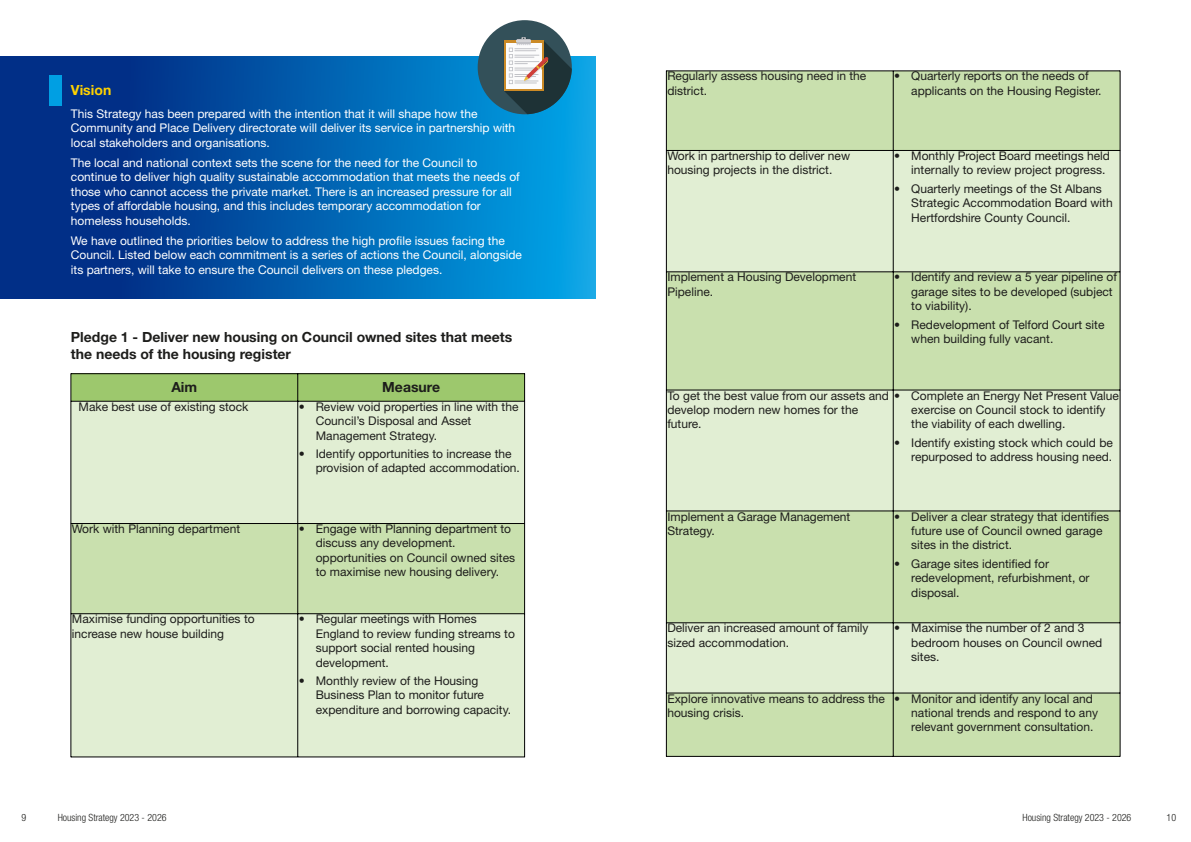
<style>
.page{position:relative;width:1191px;height:842px;background:#fff}
.page>*{position:absolute;margin:0;border:0;box-sizing:border-box;transform-origin:0 0}
.t1{font:700 14px/16.8px "Helvetica Neue LT Std";color:#1d1d1b}
.t2{font:700 14px "Helvetica Neue LT Std";color:#ffd200}
.t3{font:12px/14.4px "Helvetica Neue LT Std";color:#1d1d1b}
.t4{font:12px/14.4px "Helvetica Neue LT Std";color:#fff}
.t5{font:300 condensed 10px "Helvetica Neue LT Std";color:#1d1d1b}
</style>
<div class="page">
<div style="left:667px;top:72px;width:452px;height:684px;background:#c9e0ae"></div>
<svg style="left:667px;top:151px;width:452px;height:542px;background:#d5e6c2"></svg>
<hr style="left:666px;top:71px;width:1px;height:686px;background:#000">
<hr style="left:1119px;top:71px;width:1px;height:686px;background:#000">
<hr style="left:893px;top:71px;width:1px;height:685px;background:#000">
<hr style="left:666px;top:71px;width:454px;height:1px;background:#000">
<hr style="left:666px;top:150px;width:454px;height:1px;background:#000">
<hr style="left:666px;top:272px;width:454px;height:1px;background:#000">
<hr style="left:666px;top:390px;width:454px;height:1px;background:#000">
<hr style="left:666px;top:511px;width:454px;height:1px;background:#000">
<hr style="left:666px;top:622px;width:454px;height:1px;background:#000">
<hr style="left:666px;top:693px;width:454px;height:1px;background:#000">
<hr style="left:666px;top:756px;width:454px;height:1px;background:#000">
<div style="left:71px;top:374px;width:453px;height:27px;background:#9dc86d"></div>
<div style="left:72px;top:402px;width:452px;height:355px;background:#e1eed3"></div>
<div style="left:71px;top:523px;width:453px;height:91px;background:#c9e0ae"></div>
<hr style="left:71px;top:373px;width:1px;height:384px;background:#000">
<hr style="left:524px;top:373px;width:1px;height:384px;background:#000">
<hr style="left:297px;top:374px;width:1px;height:383px;background:#000">
<hr style="left:71px;top:373px;width:453px;height:1px;background:#000">
<hr style="left:71px;top:401px;width:453px;height:1px;background:#000">
<hr style="left:71px;top:523px;width:453px;height:1px;background:#000">
<hr style="left:71px;top:613px;width:453px;height:1px;background:#000">
<hr style="left:71px;top:757px;width:453px;height:1px;background:#000">
<img style="left:0;top:56px;width:595px;height:242px">
<div style="left:478px;top:20px;width:94px;height:94px;background:#335059;border-radius:50%"></div>
<svg style="left:504px;top:37px;width:68px;height:77px"></svg>
<div style="left:49px;top:75px;width:13px;height:31px;background:#009fe3"></div>
<p class="t2" style="left:71px;top:85px;width:42px">Vision</p>
<p class="t4" style="left:71px;top:108px;width:446px">This Strategy has been prepared with the intention that it will shape how the<br>Community and Place Delivery directorate will deliver its service in partnership with local stakeholders and organisations.</p>
<p class="t4" style="left:71px;top:157px;width:450px">The local and national context sets the scene for the need for the Council to continue to deliver high quality sustainable accommodation that meets the needs of those who cannot access the private market. There is an increased pressure for all types of affordable housing, and this includes temporary accommodation for homeless households.</p>
<p class="t4" style="left:71px;top:235px;width:452px">We have outlined the priorities below to address the high profile issues facing the<br>Council. Listed below each commitment is a series of actions the Council, alongside its partners, will take to ensure the Council delivers on these pledges.</p>
<p class="t1" style="left:71px;top:331px;width:443px">Pledge 1 - Deliver new housing on Council owned sites that meets the needs of the housing register</p>
<p class="t1" style="left:171px;top:381px;width:27px">Aim</p>
<p class="t1" style="left:382px;top:381px;width:59px">Measure</p>
<p class="t3" style="left:79px;top:401px;width:171px">Make best use of existing stock</p>
<p class="t3" style="left:316px;top:401px;width:204px;text-indent:-17px">• Review void properties in line with the<br>Council’s Disposal and Asset<br>Management Strategy.</p>
<p class="t3" style="left:316px;top:448px;width:206px;text-indent:-17px">• Identify opportunities to increase the provision of adapted accommodation.</p>
<p class="t3" style="left:72px;top:523px;width:170px">Work with Planning department</p>
<p class="t3" style="left:316px;top:523px;width:201px;text-indent:-17px">• Engage with Planning department to discuss any development. opportunities on Council owned sites to maximise new housing delivery.</p>
<p class="t3" style="left:72px;top:613px;width:184px">Maximise funding opportunities to increase new house building</p>
<p class="t3" style="left:316px;top:613px;width:201px;text-indent:-17px">• Regular meetings with Homes<br>England to review funding streams to support social rented housing development.</p>
<p class="t3" style="left:316px;top:675px;width:197px;text-indent:-17px">• Monthly review of the Housing<br>Business Plan to monitor future expenditure and borrowing capacity.</p>
<p class="t3" style="left:667px;top:71px;width:200px">Regularly assess housing need in the district.</p>
<p class="t3" style="left:911px;top:71px;width:192px;text-indent:-17px">• Quarterly reports on the needs of applicants on the Housing Register.</p>
<p class="t3" style="left:667px;top:150px;width:184px">Work in partnership to deliver new housing projects in the district.</p>
<p class="t3" style="left:911px;top:150px;width:200px;text-indent:-17px">• Monthly Project Board meetings held internally to review project progress.</p>
<p class="t3" style="left:911px;top:183px;width:203px;text-indent:-17px">• Quarterly meetings of the St Albans<br>Strategic Accommodation Board with<br>Hertfordshire County Council.</p>
<p class="t3" style="left:667px;top:272px;width:190px">Implement a Housing Development<br>Pipeline.</p>
<p class="t3" style="left:911px;top:272px;width:207px;text-indent:-17px">• Identify and review a 5 year pipeline of garage sites to be developed (subject to viability).</p>
<p class="t3" style="left:911px;top:319px;width:195px;text-indent:-17px">• Redevelopment of Telford Court site when building fully vacant.</p>
<p class="t3" style="left:667px;top:390px;width:453px">To get the best value from our assets and • Complete an Energy Net Present Value develop modern new homes for the<br>future.</p>
<p class="t3" style="left:911px;top:404px;width:196px">exercise on Council stock to identify the viability of each dwelling.</p>
<p class="t3" style="left:894px;top:437px;width:220px;text-align:right">• Identify existing stock which could be repurposed to address housing need.</p>
<p class="t3" style="left:667px;top:511px;width:184px">Implement a Garage Management<br>Strategy.</p>
<p class="t3" style="left:911px;top:511px;width:199px;text-indent:-17px">• Deliver a clear strategy that identifies future use of Council owned garage sites in the district.</p>
<p class="t3" style="left:911px;top:558px;width:180px;text-indent:-17px">• Garage sites identified for redevelopment, refurbishment, or disposal.</p>
<p class="t3" style="left:667px;top:623px;width:203px">Deliver an increased amount of family sized accommodation.</p>
<p class="t3" style="left:911px;top:623px;width:192px;text-indent:-17px">• Maximise the number of 2 and 3 bedroom houses on Council owned sites.</p>
<p class="t3" style="left:667px;top:693px;width:219px">Explore innovative means to address the housing crisis.</p>
<p class="t3" style="left:911px;top:693px;width:188px;text-indent:-17px">• Monitor and identify any local and national trends and respond to any relevant government consultation.</p>
<p class="t5" style="left:22px;top:813px;width:6px">9</p>
<p class="t5" style="left:58px;top:813px;width:110px">Housing Strategy 2023 - 2026</p>
<p class="t5" style="left:1022px;top:813px;width:110px">Housing Strategy 2023 - 2026</p>
<p class="t5" style="left:1166px;top:813px;width:11px">10</p>
</div>
